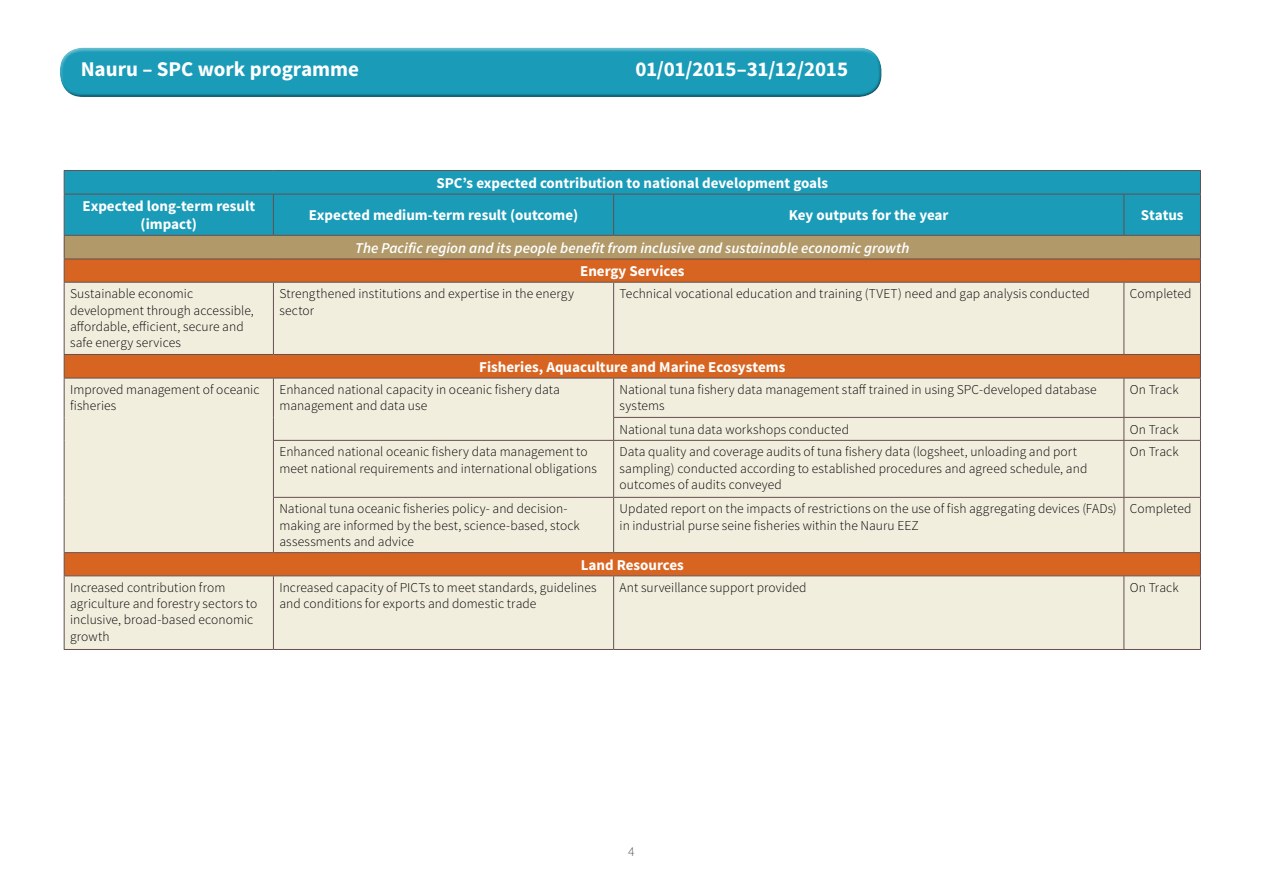
<style>
.page{position:relative;width:1263px;height:893px;background:#fff}
.page>*{position:absolute;margin:0;border:0;box-sizing:border-box;transform-origin:0 0}
.t1{font:700 21px "Source Sans Pro";letter-spacing:-.005em;color:#fff}
.t2{font:700 15px/18px "Source Sans Pro";color:#fff;text-align:center}
.t3{font:italic 600 15px "Source Sans Pro";color:#fff}
.t4{font:300 13.5px/16.2px "Source Sans Pro";letter-spacing:.005em;color:#000}
.t5{font:300 13.5px "Source Sans Pro";color:#575756}
</style>
<div class="page">
<div style="left:60px;top:47px;width:822px;height:41px;background:#fff;opacity:.45"></div>
<div style="left:60px;top:53px;width:822px;height:45px;background:#000;opacity:.45"></div>
<div style="left:65px;top:171px;width:1135px;height:64px;background:#1a9bb8"></div>
<div style="left:64px;top:235px;width:1136px;height:24px;background:#b19969"></div>
<div style="left:65px;top:260px;width:1135px;height:22px;background:#d76521"></div>
<svg style="left:65px;top:283px;width:1135px;height:366px;background:#eedcc5"></svg>
<hr style="left:64px;top:194px;width:209px;height:1px;background:#64504f">
<hr style="left:273px;top:194px;width:341px;height:1px;background:#64504f">
<hr style="left:273px;top:194px;width:1px;height:41px;background:#64504f">
<hr style="left:614px;top:194px;width:510px;height:1px;background:#64504f">
<hr style="left:613px;top:194px;width:1px;height:41px;background:#64504f">
<hr style="left:273px;top:283px;width:1px;height:71px;background:#64504f">
<hr style="left:613px;top:283px;width:1px;height:71px;background:#64504f">
<hr style="left:1123px;top:283px;width:1px;height:71px;background:#64504f">
<hr style="left:273px;top:378px;width:1px;height:39px;background:#64504f">
<hr style="left:613px;top:378px;width:1px;height:39px;background:#64504f">
<hr style="left:1123px;top:378px;width:1px;height:39px;background:#64504f">
<svg style="left:273px;top:417px;width:1px;height:23px"></svg>
<hr style="left:613px;top:417px;width:511px;height:1px;background:#64504f">
<svg style="left:613px;top:418px;width:1px;height:22px"></svg>
<hr style="left:1124px;top:417px;width:77px;height:1px;background:#64504f">
<svg style="left:1123px;top:418px;width:1px;height:22px"></svg>
<hr style="left:273px;top:440px;width:341px;height:1px;background:#64504f">
<hr style="left:273px;top:441px;width:1px;height:56px;background:#64504f">
<hr style="left:614px;top:440px;width:510px;height:1px;background:#64504f">
<hr style="left:613px;top:441px;width:1px;height:56px;background:#64504f">
<hr style="left:1124px;top:440px;width:77px;height:1px;background:#64504f">
<hr style="left:1123px;top:441px;width:1px;height:56px;background:#64504f">
<hr style="left:273px;top:497px;width:341px;height:1px;background:#64504f">
<hr style="left:273px;top:498px;width:1px;height:54px;background:#64504f">
<hr style="left:614px;top:497px;width:510px;height:1px;background:#64504f">
<hr style="left:613px;top:498px;width:1px;height:54px;background:#64504f">
<hr style="left:1124px;top:497px;width:77px;height:1px;background:#64504f">
<hr style="left:1123px;top:498px;width:1px;height:54px;background:#64504f">
<hr style="left:273px;top:576px;width:1px;height:73px;background:#64504f">
<hr style="left:613px;top:576px;width:1px;height:73px;background:#64504f">
<hr style="left:1123px;top:576px;width:1px;height:73px;background:#64504f">
<hr style="left:64px;top:235px;width:209px;height:1px;background:#64504f">
<hr style="left:273px;top:235px;width:341px;height:1px;background:#64504f">
<hr style="left:614px;top:235px;width:510px;height:1px;background:#64504f">
<hr style="left:1124px;top:235px;width:77px;height:1px;background:#64504f">
<hr style="left:64px;top:283px;width:1px;height:71px;background:#64504f">
<hr style="left:1200px;top:283px;width:1px;height:71px;background:#64504f">
<hr style="left:64px;top:378px;width:1px;height:39px;background:#64504f">
<hr style="left:1200px;top:378px;width:1px;height:39px;background:#64504f">
<svg style="left:64px;top:417px;width:1px;height:23px"></svg>
<svg style="left:1200px;top:418px;width:1px;height:22px"></svg>
<hr style="left:64px;top:440px;width:1px;height:57px;background:#64504f">
<hr style="left:1200px;top:441px;width:1px;height:56px;background:#64504f">
<hr style="left:64px;top:497px;width:1px;height:55px;background:#64504f">
<hr style="left:1200px;top:498px;width:1px;height:54px;background:#64504f">
<hr style="left:64px;top:576px;width:1px;height:73px;background:#64504f">
<hr style="left:1200px;top:576px;width:1px;height:73px;background:#64504f">
<hr style="left:64px;top:259px;width:209px;height:1px;background:#64504f">
<svg style="left:64px;top:236px;width:1px;height:46px"></svg>
<hr style="left:273px;top:259px;width:341px;height:1px;background:#64504f">
<hr style="left:614px;top:259px;width:510px;height:1px;background:#64504f">
<hr style="left:1124px;top:259px;width:77px;height:1px;background:#64504f">
<svg style="left:1200px;top:236px;width:1px;height:46px"></svg>
<hr style="left:64px;top:282px;width:209px;height:1px;background:#64504f">
<hr style="left:273px;top:282px;width:341px;height:1px;background:#64504f">
<hr style="left:614px;top:282px;width:510px;height:1px;background:#64504f">
<hr style="left:1124px;top:282px;width:77px;height:1px;background:#64504f">
<hr style="left:64px;top:354px;width:209px;height:1px;background:#64504f">
<svg style="left:64px;top:355px;width:1px;height:23px"></svg>
<hr style="left:273px;top:354px;width:341px;height:1px;background:#64504f">
<hr style="left:614px;top:354px;width:510px;height:1px;background:#64504f">
<hr style="left:1124px;top:354px;width:77px;height:1px;background:#64504f">
<svg style="left:1200px;top:355px;width:1px;height:23px"></svg>
<hr style="left:64px;top:378px;width:209px;height:1px;background:#64504f">
<hr style="left:273px;top:378px;width:341px;height:1px;background:#64504f">
<hr style="left:614px;top:378px;width:510px;height:1px;background:#64504f">
<hr style="left:1124px;top:378px;width:77px;height:1px;background:#64504f">
<hr style="left:64px;top:552px;width:209px;height:1px;background:#64504f">
<svg style="left:64px;top:553px;width:1px;height:22px"></svg>
<hr style="left:273px;top:552px;width:341px;height:1px;background:#64504f">
<hr style="left:614px;top:552px;width:510px;height:1px;background:#64504f">
<hr style="left:1124px;top:552px;width:77px;height:1px;background:#64504f">
<svg style="left:1200px;top:553px;width:1px;height:22px"></svg>
<hr style="left:64px;top:575px;width:209px;height:1px;background:#64504f">
<hr style="left:273px;top:575px;width:341px;height:1px;background:#64504f">
<hr style="left:614px;top:575px;width:510px;height:1px;background:#64504f">
<hr style="left:1124px;top:575px;width:77px;height:1px;background:#64504f">
<hr style="left:1124px;top:194px;width:77px;height:1px;background:#64504f">
<hr style="left:1123px;top:194px;width:1px;height:41px;background:#64504f">
<hr style="left:64px;top:170px;width:209px;height:1px;background:#64504f">
<svg style="left:64px;top:171px;width:1px;height:23px"></svg>
<hr style="left:273px;top:170px;width:341px;height:1px;background:#64504f">
<hr style="left:614px;top:170px;width:510px;height:1px;background:#64504f">
<hr style="left:1124px;top:170px;width:77px;height:1px;background:#64504f">
<svg style="left:1200px;top:171px;width:1px;height:23px"></svg>
<hr style="left:64px;top:194px;width:1px;height:41px;background:#64504f">
<hr style="left:1200px;top:194px;width:1px;height:41px;background:#64504f">
<hr style="left:64px;top:649px;width:209px;height:1px;background:#64504f">
<hr style="left:273px;top:649px;width:341px;height:1px;background:#64504f">
<hr style="left:614px;top:649px;width:510px;height:1px;background:#64504f">
<hr style="left:1124px;top:649px;width:77px;height:1px;background:#64504f">
<h1 class="t1" style="left:81px;top:56px;width:280px">Nauru – SPC work programme</h1>
<h1 class="t1" style="left:635px;top:56px;width:214px">01/01/2015–31/12/2015</h1>
<p class="t2" style="left:436px;top:174px;width:393px">SPC’s expected contribution to national development goals</p>
<p class="t2" style="left:82px;top:198px;width:174px">Expected long-term result (impact)</p>
<p class="t2" style="left:309px;top:207px;width:271px">Expected medium-term result (outcome)</p>
<p class="t2" style="left:789px;top:207px;width:161px">Key outputs for the year</p>
<p class="t2" style="left:1141px;top:207px;width:44px">Status</p>
<p class="t3" style="left:355px;top:238px;width:556px">The Pacific region and its people benefit from inclusive and sustainable economic growth</p>
<p class="t2" style="left:580px;top:263px;width:106px">Energy Services</p>
<p class="t4" style="left:70px;top:286px;width:185px">Sustainable economic development through accessible, affordable, efficient, secure and safe energy services</p>
<p class="t4" style="left:279px;top:286px;width:296px">Strengthened institutions and expertise in the energy sector</p>
<p class="t4" style="left:620px;top:286px;width:472px">Technical vocational education and training (TVET) need and gap analysis conducted</p>
<p class="t4" style="left:1130px;top:286px;width:63px">Completed</p>
<p class="t2" style="left:479px;top:358px;width:307px">Fisheries, Aquaculture and Marine Ecosystems</p>
<p class="t4" style="left:70px;top:382px;width:191px">Improved management of oceanic fisheries</p>
<p class="t4" style="left:279px;top:382px;width:282px">Enhanced national capacity in oceanic fishery data management and data use</p>
<p class="t4" style="left:620px;top:382px;width:479px">National tuna fishery data management staff trained in using SPC-developed database systems</p>
<p class="t4" style="left:1130px;top:382px;width:50px">On Track</p>
<p class="t4" style="left:620px;top:421px;width:231px">National tuna data workshops conducted</p>
<p class="t4" style="left:1130px;top:421px;width:50px">On Track</p>
<p class="t4" style="left:279px;top:444px;width:319px">Enhanced national oceanic fishery data management to meet national requirements and international obligations</p>
<p class="t4" style="left:620px;top:444px;width:469px">Data quality and coverage audits of tuna fishery data (logsheet, unloading and port sampling) conducted according to established procedures and agreed schedule, and outcomes of audits conveyed</p>
<p class="t4" style="left:1130px;top:444px;width:50px">On Track</p>
<p class="t4" style="left:279px;top:501px;width:302px">National tuna oceanic fisheries policy- and decision&shy;making are informed by the best, science-based, stock assessments and advice</p>
<p class="t4" style="left:620px;top:501px;width:499px">Updated report on the impacts of restrictions on the use of fish aggregating devices (FADs) in industrial purse seine fisheries within the Nauru EEZ</p>
<p class="t4" style="left:1130px;top:501px;width:63px">Completed</p>
<p class="t2" style="left:581px;top:556px;width:105px">Land Resources</p>
<p class="t4" style="left:70px;top:579px;width:189px">Increased contribution from agriculture and forestry sectors to inclusive, broad-based economic growth</p>
<p class="t4" style="left:279px;top:579px;width:319px">Increased capacity of PICTs to meet standards, guidelines and conditions for exports and domestic trade</p>
<p class="t4" style="left:620px;top:579px;width:188px">Ant surveillance support provided</p>
<p class="t4" style="left:1130px;top:579px;width:50px">On Track</p>
<p class="t5" style="left:628px;top:844px;width:8px">4</p>
</div>
